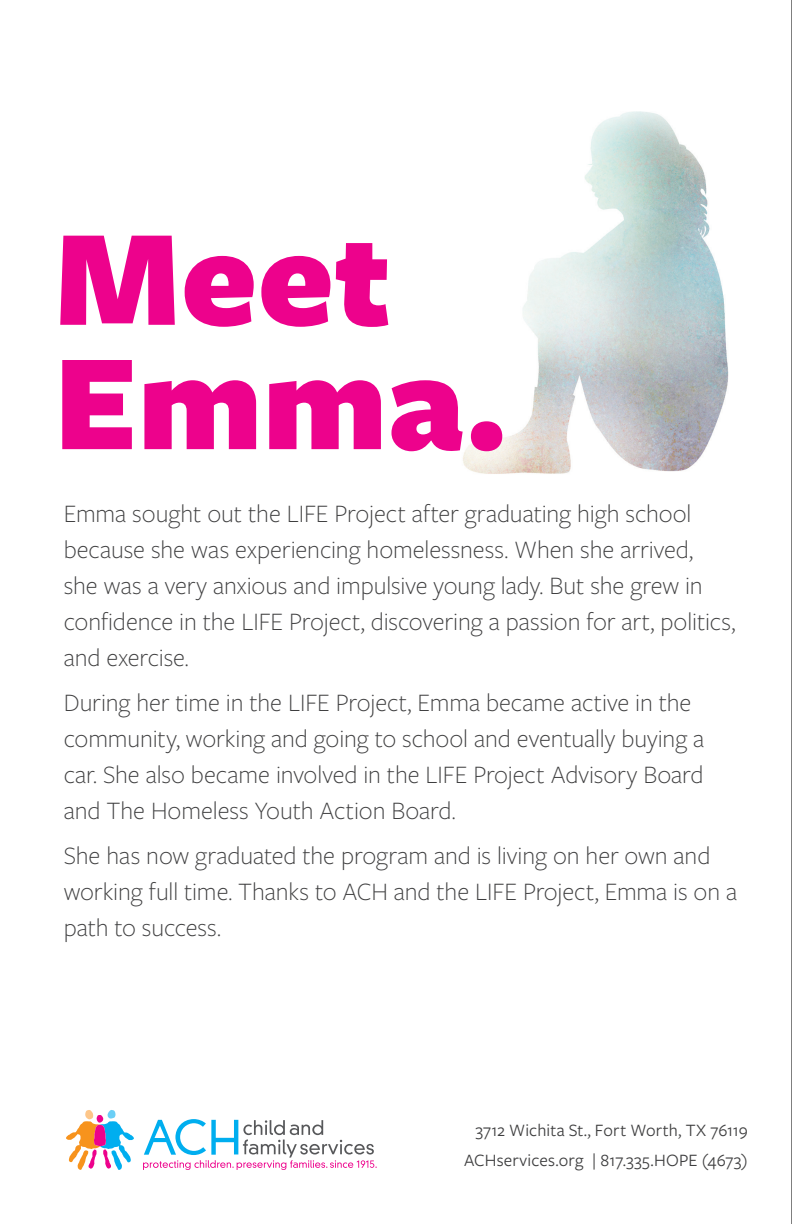
<style>
.page{position:relative;width:792px;height:1224px;background:#fff}
.page>*{position:absolute;margin:0;border:0;box-sizing:border-box;transform-origin:0 0}
.t1{font:900 142.6px/124.4px "Freight Sans Pro";color:#ed028c}
.t2{font:300 26px/36px "Freight Sans Pro";letter-spacing:-.005em;color:#3e3e3f}
.t3{font:18px/30px "Freight Sans Pro";letter-spacing:.01em;color:#3e3e3f;text-align:right}
</style>
<div class="page">
<img style="left:463px;top:111px;width:266px;height:363px">
<hr style="left:791px;top:0;width:1px;height:1224px;background:#000">
<svg style="left:66px;top:1110px;width:68px;height:60px"></svg>
<svg style="left:143px;top:1119px;width:234px;height:51px"></svg>
<p class="t1" style="left:54px;top:211px;width:456px">Meet<br>Emma.</p>
<p class="t2" style="left:64px;top:494px;width:673px">Emma sought out the LIFE Project after graduating high school because she was experiencing homelessness. When she arrived,<br>she was a very anxious and impulsive young lady. But she grew in confidence in the LIFE Project, discovering a passion for art, politics, and exercise.</p>
<p class="t2" style="left:64px;top:683px;width:642px">During her time in the LIFE Project, Emma became active in the community, working and going to school and eventually buying a car. She also became involved in the LIFE Project Advisory Board and The Homeless Youth Action Board.</p>
<p class="t2" style="left:64px;top:836px;width:675px">She has now graduated the program and is living on her own and working full time. Thanks to ACH and the LIFE Project, Emma is on a path to success.</p>
<p class="t3" style="left:464px;top:1114px;width:285px">3712 Wichita St., Fort Worth, TX 76119<br>ACHservices.org | 817.335.HOPE (4673)</p>
</div>
